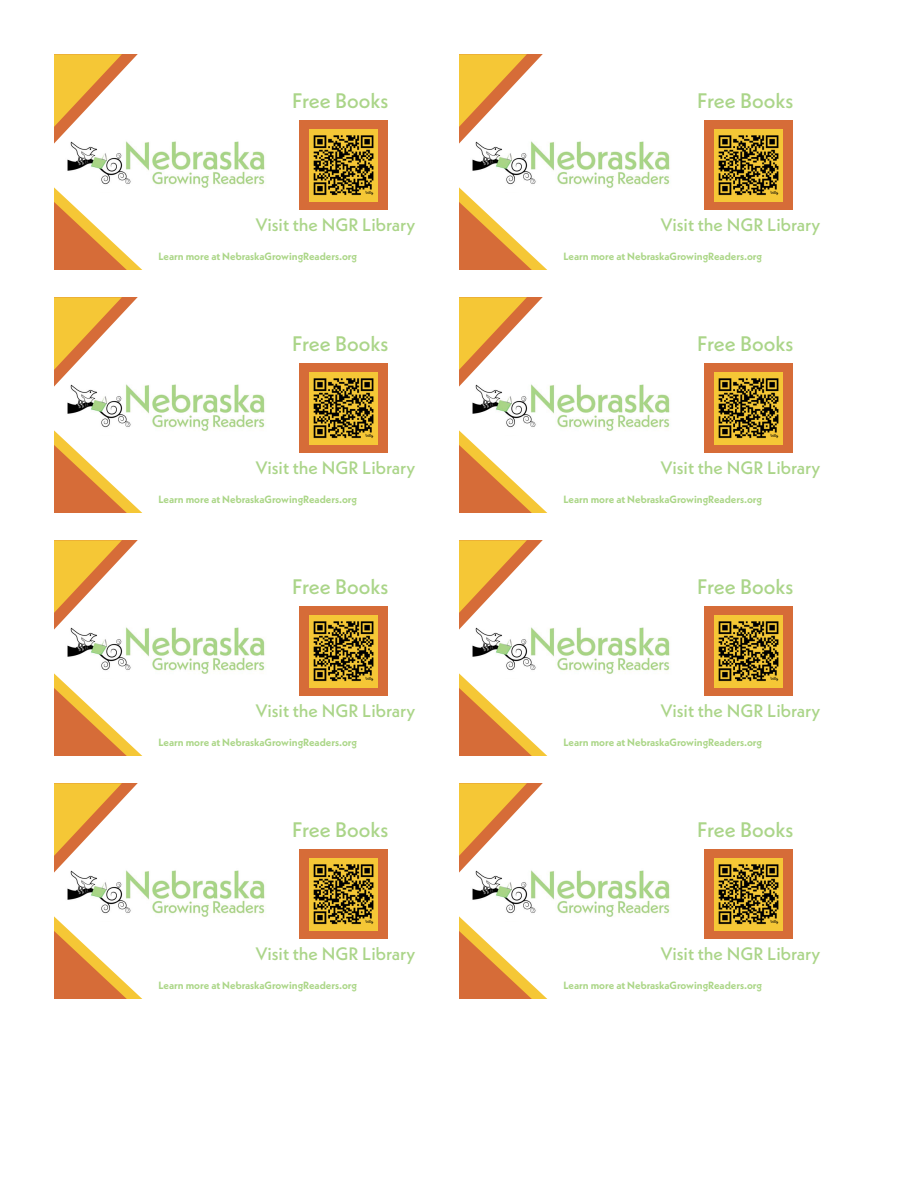
<style>
.page{position:relative;width:918px;height:1188px;background:#fff}
.page>*{position:absolute;margin:0;border:0;box-sizing:border-box;transform-origin:0 0}
.t1{font:500 21px "Neue Kabel";color:#abd589}
.t2{font:500 18px "Neue Kabel";color:#abd589}
.t3{font:700 10.5px "Neue Kabel";color:#abd687}
</style>
<div class="page">
<div style="left:299px;top:120px;width:89px;height:90px;background:#d66c38"></div>
<svg style="left:54px;top:187px;width:88px;height:83px"></svg>
<svg style="left:54px;top:54px;width:84px;height:90px"></svg>
<img style="left:63px;top:137px;width:202px;height:55px">
<img style="left:309px;top:129px;width:69px;height:72px">
<div style="left:704px;top:120px;width:89px;height:90px;background:#d66c38"></div>
<svg style="left:459px;top:187px;width:88px;height:83px"></svg>
<svg style="left:459px;top:54px;width:84px;height:90px"></svg>
<img style="left:468px;top:137px;width:202px;height:55px">
<img style="left:714px;top:129px;width:69px;height:72px">
<div style="left:299px;top:363px;width:89px;height:90px;background:#d66c38"></div>
<svg style="left:54px;top:430px;width:88px;height:83px"></svg>
<svg style="left:54px;top:297px;width:84px;height:90px"></svg>
<img style="left:63px;top:380px;width:202px;height:55px">
<img style="left:309px;top:372px;width:69px;height:72px">
<div style="left:704px;top:363px;width:89px;height:90px;background:#d66c38"></div>
<svg style="left:459px;top:430px;width:88px;height:83px"></svg>
<svg style="left:459px;top:297px;width:84px;height:90px"></svg>
<img style="left:468px;top:380px;width:202px;height:55px">
<img style="left:714px;top:372px;width:69px;height:72px">
<div style="left:299px;top:606px;width:89px;height:90px;background:#d66c38"></div>
<svg style="left:54px;top:673px;width:88px;height:83px"></svg>
<svg style="left:54px;top:540px;width:84px;height:90px"></svg>
<img style="left:63px;top:623px;width:202px;height:55px">
<img style="left:309px;top:615px;width:69px;height:72px">
<div style="left:704px;top:606px;width:89px;height:90px;background:#d66c38"></div>
<svg style="left:459px;top:673px;width:88px;height:83px"></svg>
<svg style="left:459px;top:540px;width:84px;height:90px"></svg>
<img style="left:468px;top:623px;width:202px;height:55px">
<img style="left:714px;top:615px;width:69px;height:72px">
<div style="left:299px;top:849px;width:89px;height:90px;background:#d66c38"></div>
<svg style="left:54px;top:916px;width:88px;height:83px"></svg>
<svg style="left:54px;top:783px;width:84px;height:90px"></svg>
<img style="left:63px;top:866px;width:202px;height:55px">
<img style="left:309px;top:858px;width:69px;height:72px">
<div style="left:704px;top:849px;width:89px;height:90px;background:#d66c38"></div>
<svg style="left:459px;top:916px;width:88px;height:83px"></svg>
<svg style="left:459px;top:783px;width:84px;height:90px"></svg>
<img style="left:468px;top:866px;width:202px;height:55px">
<img style="left:714px;top:858px;width:69px;height:72px">
<p class="t1" style="left:292px;top:88px;width:98px">Free Books</p>
<p class="t1" style="left:697px;top:88px;width:98px">Free Books</p>
<p class="t2" style="left:256px;top:213px;width:161px">Visit the NGR Library</p>
<p class="t2" style="left:661px;top:213px;width:161px">Visit the NGR Library</p>
<p class="t3" style="left:158px;top:250px;width:200px">Learn more at NebraskaGrowingReaders.org</p>
<p class="t3" style="left:563px;top:250px;width:200px">Learn more at NebraskaGrowingReaders.org</p>
<p class="t1" style="left:292px;top:331px;width:98px">Free Books</p>
<p class="t1" style="left:697px;top:331px;width:98px">Free Books</p>
<p class="t2" style="left:256px;top:456px;width:161px">Visit the NGR Library</p>
<p class="t2" style="left:661px;top:456px;width:161px">Visit the NGR Library</p>
<p class="t3" style="left:158px;top:493px;width:200px">Learn more at NebraskaGrowingReaders.org</p>
<p class="t3" style="left:563px;top:493px;width:200px">Learn more at NebraskaGrowingReaders.org</p>
<p class="t1" style="left:292px;top:574px;width:98px">Free Books</p>
<p class="t1" style="left:697px;top:574px;width:98px">Free Books</p>
<p class="t2" style="left:256px;top:699px;width:161px">Visit the NGR Library</p>
<p class="t2" style="left:661px;top:699px;width:161px">Visit the NGR Library</p>
<p class="t3" style="left:158px;top:736px;width:200px">Learn more at NebraskaGrowingReaders.org</p>
<p class="t3" style="left:563px;top:736px;width:200px">Learn more at NebraskaGrowingReaders.org</p>
<p class="t1" style="left:292px;top:817px;width:98px">Free Books</p>
<p class="t1" style="left:697px;top:817px;width:98px">Free Books</p>
<p class="t2" style="left:256px;top:942px;width:161px">Visit the NGR Library</p>
<p class="t2" style="left:661px;top:942px;width:161px">Visit the NGR Library</p>
<p class="t3" style="left:158px;top:979px;width:200px">Learn more at NebraskaGrowingReaders.org</p>
<p class="t3" style="left:563px;top:979px;width:200px">Learn more at NebraskaGrowingReaders.org</p>
</div>
